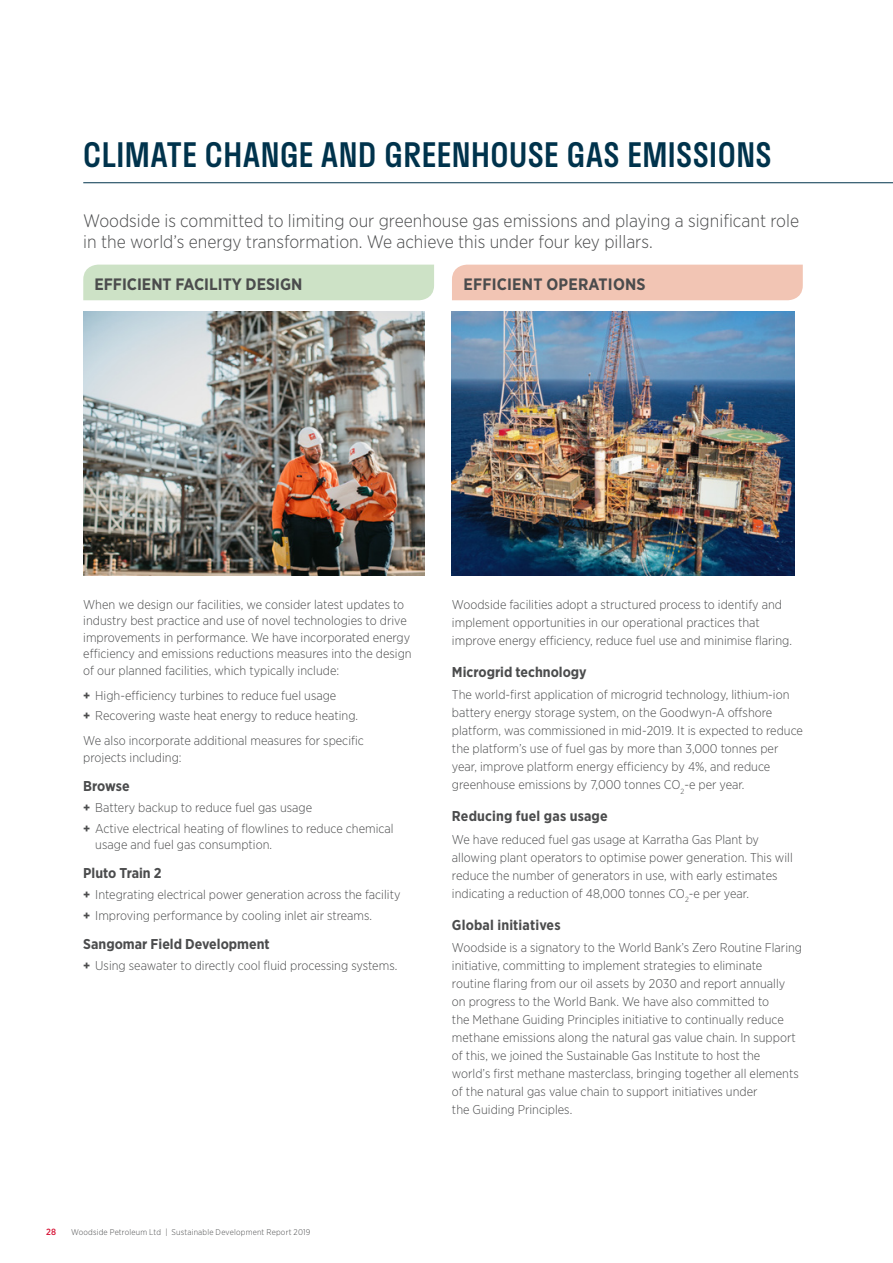
<style>
.page{position:relative;width:893px;height:1263px;background:#fff}
.page>*{position:absolute;margin:0;border:0;box-sizing:border-box;transform-origin:0 0}
.t1{font:500 33px "Stratos";color:#00334c}
.Body_Copy{font:300 18px/21px "Gotham Narrow";color:#4b4c4d}
.Para_Heading_Black{font:700 16.5px "Gotham Narrow";color:#4b4c4d}
.Para_Heading_Black-2{font:700 14.25px "Gotham Narrow";color:#4b4c4d}
.Body_Copy-2{font:300 12.75px/18px "Gotham Narrow";color:#4b4c4d}
.t2{font:500 9px "Gotham Narrow";color:#d71537}
.t3{font:300 8.25px "Gotham Narrow";letter-spacing:.02em;color:#4b4c4d}
.s1{font-weight:700}
</style>
<div class="page">
<div style="left:83px;top:265px;width:351px;height:35px;background:#cde2c6"></div>
<div style="left:452px;top:265px;width:351px;height:35px;background:#f2c5b4"></div>
<hr style="left:83px;top:182px;width:810px;height:1px;background:#00334c">
<img style="left:452px;top:311px;width:342px;height:265px">
<img style="left:83px;top:311px;width:341px;height:265px">
<p class="t1" style="left:83px;top:129px;width:690px">CLIMATE CHANGE AND GREENHOUSE GAS EMISSIONS</p>
<p class="Body_Copy" style="left:83px;top:210px;width:717px">Woodside is committed to limiting our greenhouse gas emissions and playing a significant role in the world’s energy transformation. We achieve this under four key pillars.</p>
<p class="Para_Heading_Black" style="left:94px;top:274px;width:210px">EFFICIENT FACILITY DESIGN</p>
<p class="Para_Heading_Black" style="left:464px;top:274px;width:184px">EFFICIENT OPERATIONS</p>
<p class="Body_Copy-2" style="left:83px;top:596px;width:330px;line-height:16.5px">When we design our facilities, we consider latest updates to industry best practice and use of novel technologies to drive improvements in performance. We have incorporated energy efficiency and emissions reductions measures into the design of our planned facilities, which typically include:</p>
<p class="Body_Copy-2" style="left:83px;top:686px;width:255px"><span class="s1">+</span> High-efficiency turbines to reduce fuel usage</p>
<p class="Body_Copy-2" style="left:83px;top:707px;width:276px"><span class="s1">+</span> Recovering waste heat energy to reduce heating.</p>
<p class="Body_Copy-2" style="left:83px;top:732px;width:282px;line-height:16.5px">We also incorporate additional measures for specific projects including:</p>
<p class="Para_Heading_Black-2" style="left:83px;top:777px;width:48px">Browse</p>
<p class="Body_Copy-2" style="left:83px;top:798px;width:230px"><span class="s1">+</span> Battery backup to reduce fuel gas usage</p>
<p class="Body_Copy-2" style="left:95px;top:820px;width:300px;line-height:16.5px;text-indent:-12px"><span class="s1">+</span> Active electrical heating of flowlines to reduce chemical usage and fuel gas consumption.</p>
<p class="Para_Heading_Black-2" style="left:83px;top:864px;width:80px">Pluto Train 2</p>
<p class="Body_Copy-2" style="left:83px;top:885px;width:319px"><span class="s1">+</span> Integrating electrical power generation across the facility</p>
<p class="Body_Copy-2" style="left:83px;top:906px;width:290px"><span class="s1">+</span> Improving performance by cooling inlet air streams.</p>
<p class="Para_Heading_Black-2" style="left:83px;top:935px;width:188px">Sangomar Field Development</p>
<p class="Body_Copy-2" style="left:83px;top:956px;width:316px"><span class="s1">+</span> Using seawater to directly cool fluid processing systems.</p>
<p class="Body_Copy-2" style="left:452px;top:595px;width:341px">Woodside facilities adopt a structured process to identify and implement opportunities in our operational practices that improve energy efficiency, reduce fuel use and minimise flaring.</p>
<p class="Para_Heading_Black-2" style="left:452px;top:663px;width:136px">Microgrid technology</p>
<p class="Body_Copy-2" style="left:452px;top:686px;width:352px">The world-first application of microgrid technology, lithium-ion battery energy storage system, on the Goodwyn-A offshore platform, was commissioned in mid-2019. It is expected to reduce the platform’s use of fuel gas by more than 3,000 tonnes per year, improve platform energy efficiency by 4%, and reduce greenhouse emissions by 7,000 tonnes CO<sub>2</sub>-e per year.</p>
<p class="Para_Heading_Black-2" style="left:452px;top:807px;width:157px">Reducing fuel gas usage</p>
<p class="Body_Copy-2" style="left:452px;top:830px;width:342px">We have reduced fuel gas usage at Karratha Gas Plant by allowing plant operators to optimise power generation. This will reduce the number of generators in use, with early estimates indicating a reduction of 48,000 tonnes CO<sub>2</sub>-e per year.</p>
<p class="Para_Heading_Black-2" style="left:452px;top:915px;width:110px">Global initiatives</p>
<p class="Body_Copy-2" style="left:452px;top:938px;width:352px">Woodside is a signatory to the World Bank’s Zero Routine Flaring initiative, committing to implement strategies to eliminate routine flaring from our oil assets by 2030 and report annually on progress to the World Bank. We have also committed to<br>the Methane Guiding Principles initiative to continually reduce methane emissions along the natural gas value chain. In support of this, we joined the Sustainable Gas Institute to host the<br>world’s first methane masterclass, bringing together all elements of the natural gas value chain to support initiatives under<br>the Guiding Principles.</p>
<p class="t2" style="left:46px;top:1226px;width:11px">28</p>
<p class="t3" style="left:71px;top:1227px;width:241px">Woodside Petroleum Ltd | Sustainable Development Report 2019</p>
</div>
